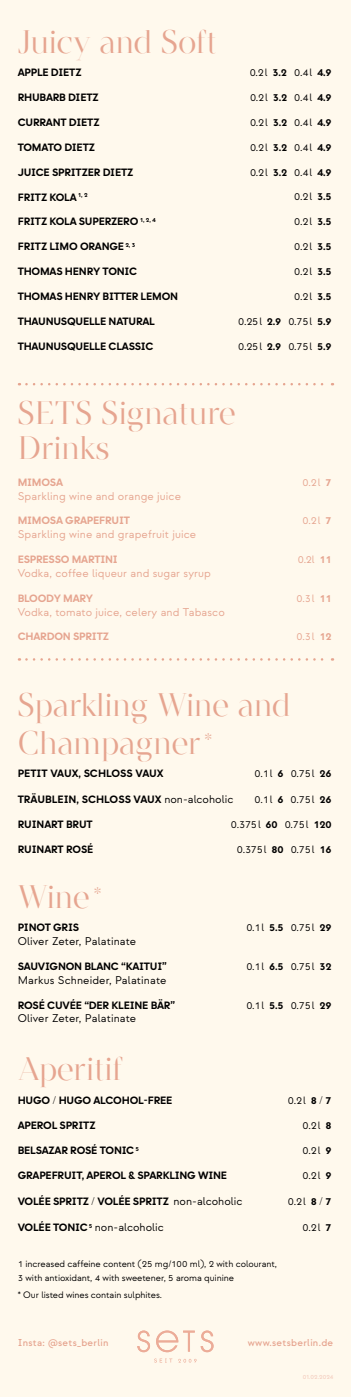
<style>
.page{position:relative;width:351px;height:1397px;background:#fff}
.page>*{position:absolute;margin:0;border:0;box-sizing:border-box;transform-origin:0 0}
.t1{font:32.5px/37.5px "Argesta Hairline";color:#e6a590}
.t2{font:11.25px "Strawford";letter-spacing:.01em;color:#e6a590}
.t3{font:11.25px "Strawford";letter-spacing:.01em;color:#000}
.t4{font:700 10.62px "Strawford";letter-spacing:-.02em;color:#000}
.t5{font:10.62px "Strawford";letter-spacing:.085em;color:#000}
.t6{font:700 10.62px "Strawford";letter-spacing:-.02em;color:#e6a590}
.t7{font:700 10.62px "Strawford";color:#000}
.t8{font:10.62px "Strawford";letter-spacing:.085em;color:#e6a590}
.t9{font:500 10px "Strawford";letter-spacing:.03em;color:#e6a590}
.t10{font:9.38px/13.8px "Strawford";letter-spacing:-.01em;color:#000}
.t11{font:500 6.25px "Strawford";letter-spacing:.01em;color:#f4cfc1}
.s1{font-weight:700}
.s2{font-weight:400;font-size:11.25px}
.s3{font-family:"Brandon Grotesque";font-weight:300;font-size:11.25px}
.s4{font-weight:700;font-size:10.62px}
</style>
<div class="page">
<div style="left:0;top:0;width:351px;height:1396px;background:#fff9ed"></div>
<svg style="left:26px;top:383px;width:307px;height:2px"></svg>
<svg style="left:26px;top:658px;width:307px;height:2px"></svg>
<svg style="left:154px;top:1358px;width:18px;height:4px"></svg>
<svg style="left:178px;top:1359px;width:18px;height:3px"></svg>
<svg style="left:137px;top:1330px;width:13px;height:21px"></svg>
<svg style="left:156px;top:1330px;width:58px;height:21px"></svg>
<h1 class="t1" style="left:18px;top:23px;width:200px">Juicy and Soft</h1>
<p class="t4" style="left:18px;top:66px;width:65px">APPLE DIETZ</p>
<p class="t5" style="left:250px;top:66px;width:83px">0.2l <span class="s1">3.2</span> 0.4l <span class="s1">4.9</span></p>
<p class="t4" style="left:18px;top:91px;width:83px">RHUBARB DIETZ</p>
<p class="t5" style="left:250px;top:91px;width:83px">0.2l <span class="s1">3.2</span> 0.4l <span class="s1">4.9</span></p>
<p class="t4" style="left:18px;top:116px;width:83px">CURRANT DIETZ</p>
<p class="t5" style="left:250px;top:116px;width:83px">0.2l <span class="s1">3.2</span> 0.4l <span class="s1">4.9</span></p>
<p class="t4" style="left:18px;top:140px;width:79px">TOMATO DIETZ</p>
<p class="t5" style="left:250px;top:141px;width:83px">0.2l <span class="s1">3.2</span> 0.4l <span class="s1">4.9</span></p>
<p class="t4" style="left:18px;top:165px;width:117px">JUICE SPRITZER DIETZ</p>
<p class="t5" style="left:250px;top:165px;width:83px">0.2l <span class="s1">3.2</span> 0.4l <span class="s1">4.9</span></p>
<p class="t4" style="left:18px;top:190px;width:71px">FRITZ KOLA <sup>1,</sup> <sup>2</sup></p>
<p class="t5" style="left:294px;top:190px;width:39px">0.2l <span class="s1">3.5</span></p>
<p class="t4" style="left:18px;top:215px;width:139px">FRITZ KOLA SUPERZERO <sup>1,</sup> <sup>2,</sup> <sup>4</sup></p>
<p class="t5" style="left:294px;top:215px;width:39px">0.2l <span class="s1">3.5</span></p>
<p class="t4" style="left:18px;top:240px;width:119px">FRITZ LIMO ORANGE <sup>2,</sup> <sup>3</sup></p>
<p class="t5" style="left:294px;top:240px;width:39px">0.2l <span class="s1">3.5</span></p>
<p class="t4" style="left:18px;top:265px;width:121px">THOMAS HENRY TONIC</p>
<p class="t5" style="left:294px;top:265px;width:39px">0.2l <span class="s1">3.5</span></p>
<p class="t4" style="left:18px;top:290px;width:162px">THOMAS HENRY BITTER LEMON</p>
<p class="t5" style="left:294px;top:290px;width:39px">0.2l <span class="s1">3.5</span></p>
<p class="t4" style="left:18px;top:315px;width:139px">THAUNUSQUELLE NATURAL</p>
<p class="t5" style="left:238px;top:315px;width:95px">0.25l <span class="s1">2.9</span> 0.75l <span class="s1">5.9</span></p>
<p class="t4" style="left:18px;top:340px;width:137px">THAUNUSQUELLE CLASSIC</p>
<p class="t5" style="left:238px;top:340px;width:95px">0.25l <span class="s1">2.9</span> 0.75l <span class="s1">5.9</span></p>
<h1 class="t1" style="left:18px;top:395px;width:219px;line-height:35px">SETS Signature<br>Drinks</h1>
<p class="t6" style="left:18px;top:475px;width:47px">MIMOSA</p>
<p class="t8" style="left:302px;top:475px;width:30px">0.2l <span class="s1">7</span></p>
<p class="t2" style="left:18px;top:489px;width:165px">Sparkling wine and orange juice</p>
<p class="t6" style="left:18px;top:514px;width:114px">MIMOSA GRAPEFRUIT</p>
<p class="t8" style="left:302px;top:514px;width:30px">0.2l <span class="s1">7</span></p>
<p class="t2" style="left:18px;top:527px;width:180px">Sparkling wine and grapefruit juice</p>
<p class="t6" style="left:18px;top:553px;width:102px">ESPRESSO MARTINI</p>
<p class="t8" style="left:298px;top:553px;width:35px">0.2l <span class="s1">11</span></p>
<p class="t2" style="left:18px;top:566px;width:195px">Vodka, coffee liqueur and sugar syrup</p>
<p class="t6" style="left:18px;top:591px;width:77px">BLOODY MARY</p>
<p class="t8" style="left:296px;top:591px;width:36px">0.3l <span class="s1">11</span></p>
<p class="t2" style="left:18px;top:605px;width:209px">Vodka, tomato juice, celery and Tabasco</p>
<p class="t6" style="left:18px;top:630px;width:93px">CHARDON SPRITZ</p>
<p class="t8" style="left:296px;top:630px;width:36px">0.3l <span class="s1">12</span></p>
<h1 class="t1" style="left:18px;top:686px;width:274px">Sparkling Wine and<br>Champagner <sup>*</sup></h1>
<p class="t7" style="left:18px;top:766px;width:147px">PETIT VAUX, SCHLOSS VAUX</p>
<p class="t5" style="left:255px;top:766px;width:78px">0.1l <span class="s1">6</span> 0.75l <span class="s1">26</span></p>
<p class="t7" style="left:18px;top:792px;width:217px">TRÄUBLEIN, SCHLOSS VAUX <span class="s2">non-alcoholic</span></p>
<p class="t5" style="left:255px;top:792px;width:78px">0.1l <span class="s1">6</span> 0.75l <span class="s1">26</span></p>
<p class="t4" style="left:18px;top:817px;width:76px">RUINART BRUT</p>
<p class="t5" style="left:231px;top:817px;width:102px">0.375l <span class="s1">60</span> 0.75l <span class="s1">120</span></p>
<p class="t4" style="left:18px;top:842px;width:77px">RUINART ROSÉ</p>
<p class="t5" style="left:237px;top:842px;width:96px">0.375l <span class="s1">80</span> 0.75l <span class="s1">16</span></p>
<h1 class="t1" style="left:18px;top:878px;width:85px">Wine <sup>*</sup></h1>
<p class="t4" style="left:18px;top:921px;width:63px">PINOT GRIS</p>
<p class="t5" style="left:246px;top:921px;width:87px">0.1l <span class="s1">5.5</span> 0.75l <span class="s1">29</span></p>
<p class="t3" style="left:18px;top:934px;width:120px">Oliver Zeter, Palatinate</p>
<p class="t4" style="left:18px;top:959px;width:151px">SAUVIGNON BLANC “KAITUI”</p>
<p class="t5" style="left:246px;top:959px;width:87px">0.1l <span class="s1">6.5</span> 0.75l <span class="s1">32</span></p>
<p class="t3" style="left:18px;top:973px;width:150px">Markus Schneider, Palatinate</p>
<p class="t4" style="left:18px;top:998px;width:159px">ROSÉ CUVÉE “DER KLEINE BÄR”</p>
<p class="t5" style="left:246px;top:998px;width:87px">0.1l <span class="s1">5.5</span> 0.75l <span class="s1">29</span></p>
<p class="t3" style="left:18px;top:1011px;width:120px">Oliver Zeter, Palatinate</p>
<h1 class="t1" style="left:18px;top:1050px;width:106px">Aperitif</h1>
<p class="t4" style="left:18px;top:1093px;width:156px">HUGO <span class="s3">/</span> HUGO ALCOHOL-FREE</p>
<p class="t5" style="left:288px;top:1093px;width:45px">0.2l <span class="s1">8</span> <span class="s3">/</span> <span class="s1">7</span></p>
<p class="t4" style="left:18px;top:1118px;width:79px">APEROL SPRITZ</p>
<p class="t5" style="left:302px;top:1118px;width:30px">0.2l <span class="s1">8</span></p>
<p class="t4" style="left:18px;top:1143px;width:123px">BELSAZAR ROSÉ TONIC <sup>5</sup></p>
<p class="t5" style="left:302px;top:1143px;width:30px">0.2l <span class="s1">9</span></p>
<p class="t4" style="left:18px;top:1168px;width:211px">GRAPEFRUIT, APEROL &amp; SPARKLING WINE</p>
<p class="t5" style="left:302px;top:1168px;width:30px">0.2l <span class="s1">9</span></p>
<p class="t4" style="left:18px;top:1194px;width:226px">VOLÉE SPRITZ <span class="s3">/</span> VOLÉE SPRITZ <span class="s2">non-alcoholic</span></p>
<p class="t5" style="left:288px;top:1194px;width:45px">0.2l <span class="s1">8</span> <span class="s3">/</span> <span class="s1">7</span></p>
<p class="t3" style="left:18px;top:1220px;width:148px"><span class="s4">VOLÉE TONIC</span> <sup>5</sup> non-alcoholic</p>
<p class="t5" style="left:302px;top:1220px;width:30px">0.2l <span class="s1">7</span></p>
<p class="t10" style="left:18px;top:1256px;width:261px">1 increased caffeine content (25 mg/100 ml), 2 with colourant,<br>3 with antioxidant, 4 with sweetener, 5 aroma quinine</p>
<p class="t10" style="left:18px;top:1287px;width:146px">* Our listed wines contain sulphites.</p>
<p class="t9" style="left:18px;top:1336px;width:92px">Insta: @sets_berlin</p>
<p class="t9" style="left:248px;top:1336px;width:87px">www.setsberlin.de</p>
<p class="t11" style="left:303px;top:1373px;width:32px">01.02.2024</p>
</div>
